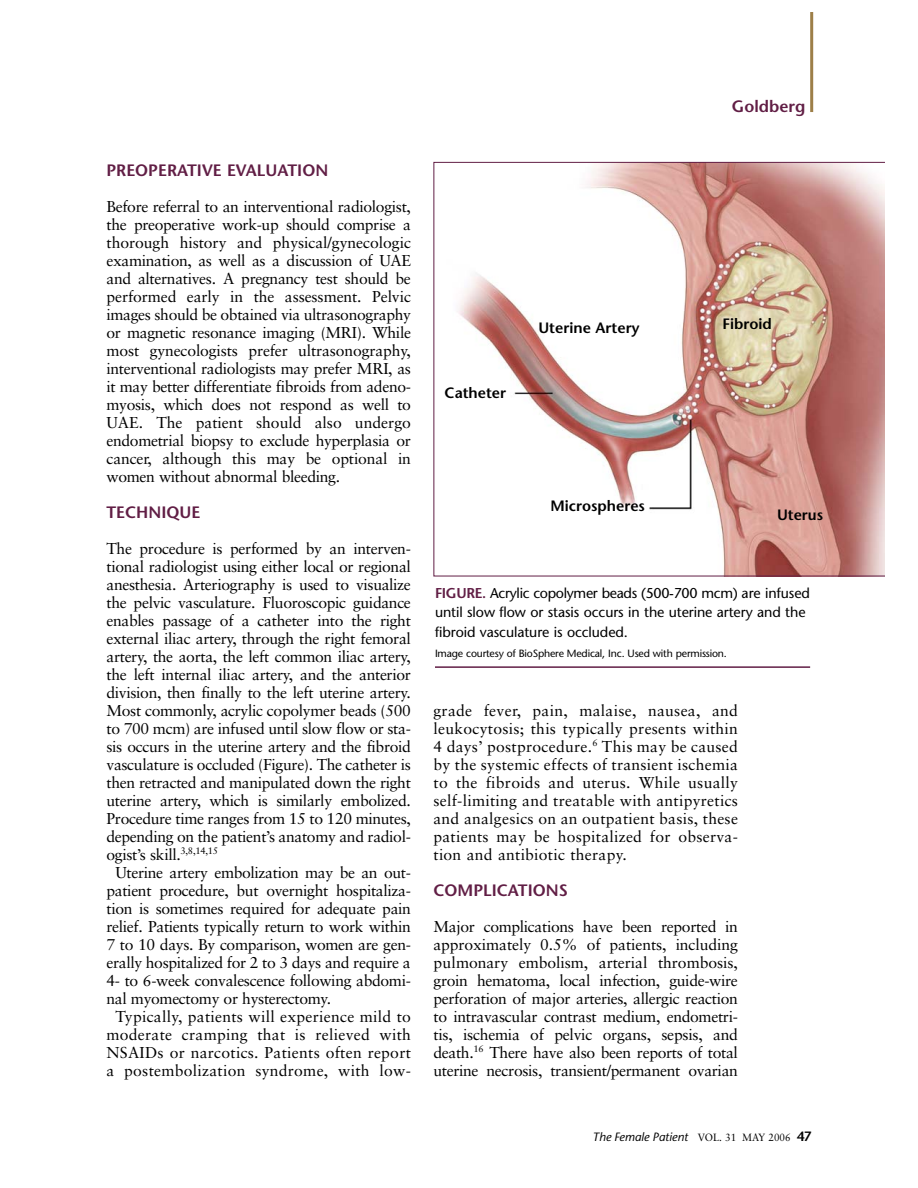
<style>
.page{position:relative;width:918px;height:1188px;background:#fff}
.page>*{position:absolute;margin:0;border:0;box-sizing:border-box;transform-origin:0 0}
.t1{font:600 16.5px "Stone Sans";color:#611e45}
.t2{font:15.75px/18px "Sabon";letter-spacing:-.02em;color:#000;text-align:justify}
.t3{font:15.75px "Sabon";letter-spacing:.015em;color:#000}
.t4{font:600 15px "Stone Sans";color:#000}
.t5{font:14.25px/19px "Stone Sans";letter-spacing:-.005em;color:#000}
.t6{font:italic 12px "Stone Sans";color:#000}
.t7{font:10.5px "Stone Sans";letter-spacing:-.015em;color:#000}
.s1{font-weight:600;color:#611e45}
.s2{font-family:"Sabon";font-style:normal;font-size:10.5px}
.s3{font-weight:600;font-style:normal;font-size:13.5px}
</style>
<div class="page">
<hr style="left:810px;top:12px;width:3px;height:100px;background:#9d7f48">
<svg style="left:434px;top:162px;width:451px;height:414px"></svg>
<hr style="left:435px;top:666px;width:375px;height:2px;background:#611e45">
<p class="t1" style="left:106px;top:163px;width:223px">PREOPERATIVE EVALUATION</p>
<p class="t2" style="left:106px;top:198px;width:306px">Before referral to an interventional radiologist, the preoperative work-up should comprise a thorough history and physical/gynecologic examination, as well as a discussion of UAE and alternatives. A pregnancy test should be performed early in the assessment. Pelvic images should be obtained via ultrasonography or magnetic resonance imaging (MRI). While most gynecologists prefer ultrasonography, interventional radiologists may prefer MRI, as it may better differentiate fibroids from adeno&shy;myosis, which does not respond as well to UAE. The patient should also undergo endometrial biopsy to exclude hyperplasia or cancer, although this may be optional in women without abnormal bleeding.</p>
<p class="t1" style="left:106px;top:505px;width:95px">TECHNIQUE</p>
<p class="t2" style="left:106px;top:540px;width:306px">The procedure is performed by an interven-</p>
<p class="t2" style="left:106px;top:558px;width:306px">tional radiologist using either local or regional</p>
<p class="t2" style="left:106px;top:576px;width:306px">anesthesia. Arteriography is used to visualize</p>
<p class="t2" style="left:106px;top:594px;width:306px">the pelvic vasculature. Fluoroscopic guidance</p>
<p class="t2" style="left:106px;top:612px;width:306px">enables passage of a catheter into the right</p>
<p class="t2" style="left:106px;top:630px;width:306px">external iliac artery, through the right femoral</p>
<p class="t2" style="left:106px;top:648px;width:306px">artery, the aorta, the left common iliac artery,</p>
<p class="t2" style="left:106px;top:666px;width:306px">the left internal iliac artery, and the anterior</p>
<p class="t2" style="left:106px;top:684px;width:306px">division, then finally to the left uterine artery.</p>
<p class="t2" style="left:106px;top:702px;width:306px">Most commonly, acrylic copolymer beads (500</p>
<p class="t2" style="left:106px;top:720px;width:306px">to 700 mcm) are infused until slow flow or sta-</p>
<p class="t2" style="left:106px;top:738px;width:306px">sis occurs in the uterine artery and the fibroid</p>
<p class="t2" style="left:106px;top:756px;width:306px">vasculature is occluded (Figure). The catheter is</p>
<p class="t2" style="left:106px;top:774px;width:306px">then retracted and manipulated down the right</p>
<p class="t2" style="left:106px;top:792px;width:306px">uterine artery, which is similarly embolized.</p>
<p class="t2" style="left:106px;top:810px;width:306px">Procedure time ranges from 15 to 120 minutes,</p>
<p class="t2" style="left:106px;top:828px;width:306px">depending on the patient’s anatomy and radiol-</p>
<p class="t2" style="left:106px;top:846px;width:113px">ogist’s skill.<sup>3,8,14,15</sup></p>
<p class="t2" style="left:116px;top:864px;width:297px">Uterine artery embolization may be an out-</p>
<p class="t2" style="left:107px;top:882px;width:306px">patient procedure, but overnight hospitaliza-</p>
<p class="t2" style="left:107px;top:900px;width:306px">tion is sometimes required for adequate pain</p>
<p class="t2" style="left:107px;top:918px;width:306px">relief. Patients typically return to work within</p>
<p class="t2" style="left:107px;top:936px;width:306px">7 to 10 days. By comparison, women are gen-</p>
<p class="t2" style="left:107px;top:954px;width:306px">erally hospitalized for 2 to 3 days and require a</p>
<p class="t2" style="left:107px;top:972px;width:306px">4- to 6-week convalescence following abdomi-</p>
<p class="t2" style="left:107px;top:990px;width:226px">nal myomectomy or hysterectomy.</p>
<p class="t3" style="left:116px;top:1009px;width:297px">Typically, patients will experience mild to</p>
<p class="t3" style="left:107px;top:1027px;width:306px">moderate cramping that is relieved with</p>
<p class="t3" style="left:107px;top:1045px;width:306px">NSAIDs or narcotics. Patients often report</p>
<p class="t3" style="left:107px;top:1063px;width:306px">a postembolization syndrome, with low-</p>
<p class="t1" style="left:732px;top:100px;width:75px">Goldberg</p>
<p class="t4" style="left:445px;top:387px;width:63px">Catheter</p>
<p class="t4" style="left:539px;top:322px;width:103px">Uterine Artery</p>
<p class="t4" style="left:722px;top:318px;width:51px">Fibroid</p>
<p class="t4" style="left:551px;top:500px;width:96px">Microspheres</p>
<p class="t4" style="left:777px;top:509px;width:48px">Uterus</p>
<p class="t5" style="left:435px;top:586px;width:376px"><span class="s1">FIGURE.</span> Acrylic copolymer beads (500-700 mcm) are infused until slow flow or stasis occurs in the uterine artery and the fibroid vasculature is occluded.</p>
<p class="t7" style="left:435px;top:650px;width:293px">Image courtesy of BioSphere Medical, Inc. Used with permission.</p>
<p class="t2" style="left:434px;top:702px;width:306px">grade fever, pain, malaise, nausea, and leukocytosis; this typically presents within 4 days’ postprocedure.<sup>6</sup> This may be caused by the systemic effects of transient ischemia to the fibroids and uterus. While usually self-limiting and treatable with antipyretics and analgesics on an outpatient basis, these patients may be hospitalized for observa&shy;tion and antibiotic therapy.</p>
<p class="t1" style="left:434px;top:883px;width:136px">COMPLICATIONS</p>
<p class="t2" style="left:434px;top:918px;width:306px">Major complications have been reported in approximately 0.5% of patients, including pulmonary embolism, arterial thrombosis, groin hematoma, local infection, guide-wire perforation of major arteries, allergic reaction to intravascular contrast medium, endometri&shy;tis, ischemia of pelvic organs, sepsis, and death.<sup>16</sup> There have also been reports of total uterine necrosis, transient/permanent ovarian</p>
<p class="t6" style="left:593px;top:1132px;width:220px">The Female Patient <span class="s2">VOL. 31 MAY 2006</span> <span class="s3">47</span></p>
</div>
